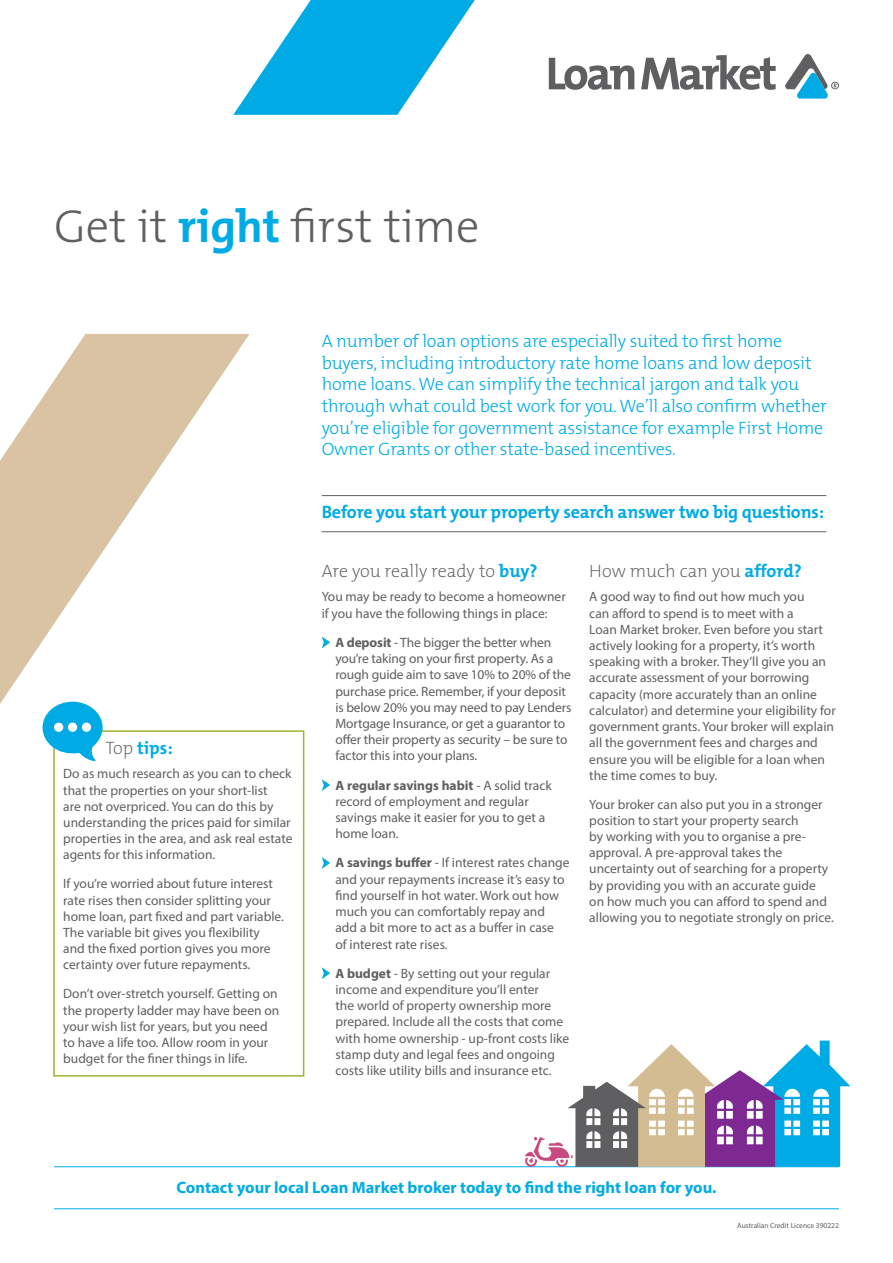
<style>
.page{position:relative;width:893px;height:1263px;background:#fff}
.page>*{position:absolute;margin:0;border:0;box-sizing:border-box;transform-origin:0 0}
.page_heading{font:300 46.5px "The Mix B3";color:#5f5f62}
.new_lead{font:300 18px/21.6px "The Mix B3";letter-spacing:-.01em;color:#00abe5}
.new_lead-2{font:700 18px "The Mix B7";letter-spacing:-.01em;color:#00abe5}
.t1{font:200 18px "The Mix B2";color:#5f5f62}
.body_sub_heading{font:700 16.5px "Myriad Pro";color:#00abe5}
.t2{font:13.5px/16.2px "Myriad Pro";color:#5f5f62}
.t3{font:7.5px "Myriad Pro";color:#5f5f62}
.s1{font-family:"The Mix B7";font-weight:700;color:#00abe5}
.s2{font-family:"The Mix B2";font-weight:200;color:#5f5f62}
.s3{font-weight:700}
</style>
<div class="page">
<svg style="left:233px;top:0;width:242px;height:115px"></svg>
<svg style="left:0;top:334px;width:250px;height:390px"></svg>
<svg style="left:641px;top:55px;width:135px;height:35px"></svg>
<svg style="left:549px;top:58px;width:85px;height:32px"></svg>
<svg style="left:785px;top:54px;width:54px;height:45px"></svg>
<hr style="left:54px;top:1166px;width:785px;height:1px;background:#00abe5">
<hr style="left:54px;top:1208px;width:785px;height:1px;background:#00abe5">
<svg style="left:322px;top:636px;width:8px;height:12px"></svg>
<svg style="left:322px;top:779px;width:8px;height:12px"></svg>
<svg style="left:322px;top:857px;width:8px;height:12px"></svg>
<svg style="left:322px;top:967px;width:8px;height:12px"></svg>
<div style="left:53px;top:730px;width:251px;height:346px;border:2px solid #9bb42b"></div>
<hr style="left:322px;top:531px;width:504px;height:1px;background:#5f5f62">
<hr style="left:322px;top:495px;width:504px;height:1px;background:#5f5f62">
<svg style="left:525px;top:1040px;width:325px;height:127px"></svg>
<svg style="left:43px;top:702px;width:60px;height:59px"></svg>
<p class="page_heading" style="left:54px;top:201px;width:427px">Get it <span class="s1">right</span> first time</p>
<p class="new_lead" style="left:322px;top:331px;width:507px">A number of loan options are especially suited to first home buyers, including introductory rate home loans and low deposit home loans. We can simplify the technical jargon and talk you through what could best work for you. We’ll also confirm whether you’re eligible for government assistance for example First Home Owner Grants or other state-based incentives.</p>
<p class="new_lead-2" style="left:106px;top:738px;width:69px"><span class="s2">Top</span> tips:</p>
<p class="t2" style="left:63px;top:765px;width:231px">Do as much research as you can to check that the properties on your short-list<br>are not overpriced. You can do this by understanding the prices paid for similar properties in the area, and ask real estate agents for this information.</p>
<p class="t2" style="left:63px;top:875px;width:222px">If you’re worried about future interest rate rises then consider splitting your home loan, part fixed and part variable.<br>The variable bit gives you flexibility and the fixed portion gives you more certainty over future repayments.</p>
<p class="t2" style="left:63px;top:985px;width:218px">Don’t over-stretch yourself. Getting on the property ladder may have been on your wish list for years, but you need to have a life too. Allow room in your budget for the finer things in life.</p>
<p class="new_lead-2" style="left:322px;top:502px;width:504px">Before you start your property search answer two big questions:</p>
<p class="t1" style="left:322px;top:561px;width:217px">Are you really ready to <span class="s1">buy?</span></p>
<p class="t2" style="left:322px;top:589px;width:246px">You may be ready to become a homeowner if you have the following things in place:</p>
<p class="t2" style="left:335px;top:634px;width:237px"><span class="s3">A deposit</span> - The bigger the better when you’re taking on your first property. As a rough guide aim to save 10% to 20% of the purchase price. Remember, if your deposit is below 20% you may need to pay Lenders Mortgage Insurance, or get a guarantor to offer their property as security – be sure to factor this into your plans.</p>
<p class="t2" style="left:335px;top:777px;width:218px"><span class="s3">A regular savings habit</span> - A solid track record of employment and regular savings make it easier for you to get a home loan.</p>
<p class="t2" style="left:335px;top:855px;width:236px"><span class="s3">A savings buffer</span> - If interest rates change and your repayments increase it’s easy to find yourself in hot water. Work out how much you can comfortably repay and add a bit more to act as a buffer in case<br>of interest rate rises.</p>
<p class="t2" style="left:335px;top:965px;width:235px"><span class="s3">A budget</span> - By setting out your regular income and expenditure you’ll enter<br>the world of property ownership more prepared. Include all the costs that come with home ownership - up-front costs like stamp duty and legal fees and ongoing costs like utility bills and insurance etc.</p>
<p class="t1" style="left:589px;top:561px;width:214px">How much can you <span class="s1">afford?</span></p>
<p class="t2" style="left:589px;top:589px;width:248px">A good way to find out how much you<br>can afford to spend is to meet with a<br>Loan Market broker. Even before you start actively looking for a property, it’s worth speaking with a broker. They’ll give you an accurate assessment of your borrowing capacity (more accurately than an online calculator) and determine your eligibility for government grants. Your broker will explain all the government fees and charges and ensure you will be eligible for a loan when the time comes to buy.</p>
<p class="t2" style="left:589px;top:796px;width:246px">Your broker can also put you in a stronger position to start your property search<br>by working with you to organise a pre&shy;approval. A pre-approval takes the uncertainty out of searching for a property by providing you with an accurate guide on how much you can afford to spend and allowing you to negotiate strongly on price.</p>
<p class="body_sub_heading" style="left:176px;top:1177px;width:542px">Contact your local Loan Market broker today to find the right loan for you.</p>
<p class="t3" style="left:737px;top:1221px;width:103px">Australian Credit Licence 390222</p>
</div>
